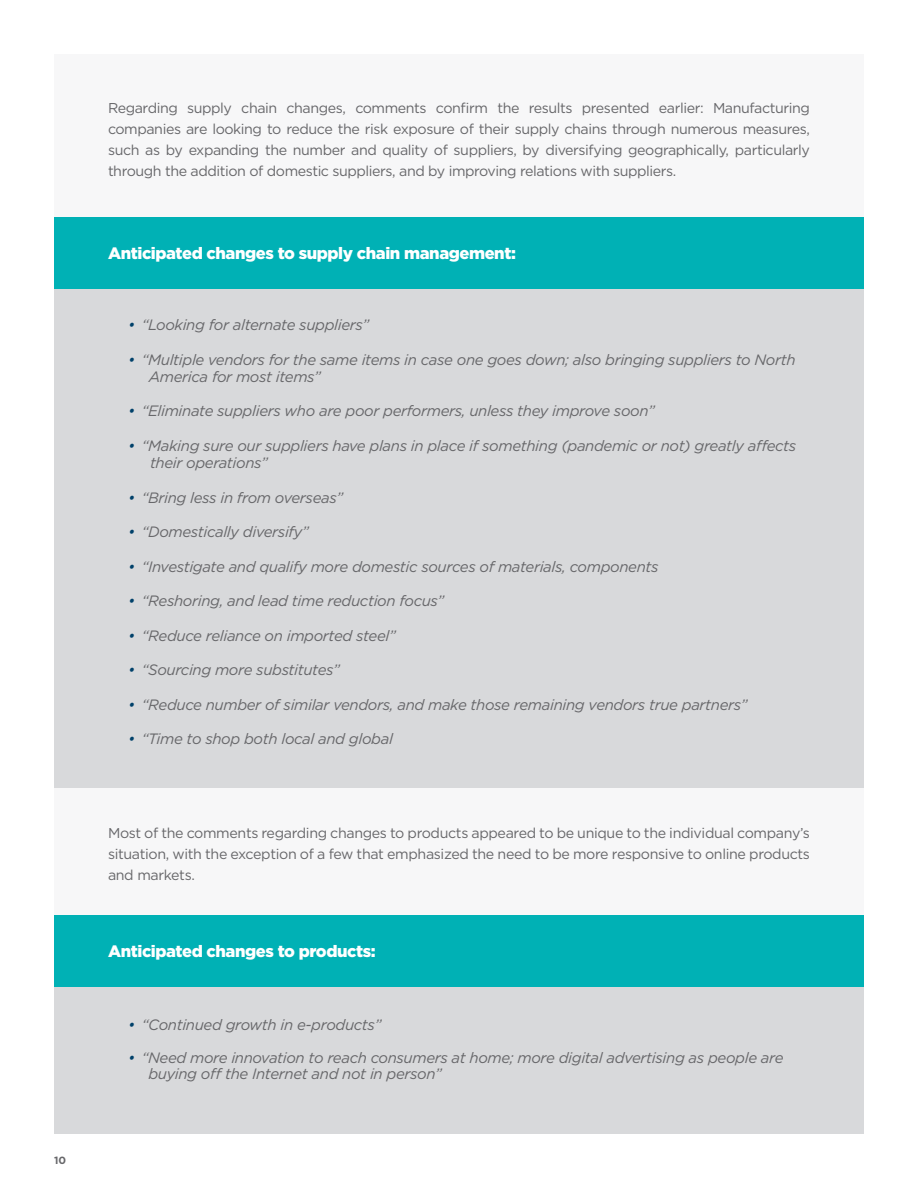
<style>
.page{position:relative;width:918px;height:1188px;background:#fff}
.page>*{position:absolute;margin:0;border:0;box-sizing:border-box;transform-origin:0 0}
.t1{font:900 16.5px "Gotham";letter-spacing:-.025em;color:#fff}
.t2{font:italic 15px "Gotham";letter-spacing:-.025em;color:#67676a}
.t3{font:14.25px/21px "Gotham";letter-spacing:-.03em;color:#67676a;text-align:justify}
.t4{font:700 10.5px "Gotham";color:#67676a}
.s1{color:#00416a}
</style>
<div class="page">
<div style="left:54px;top:54px;width:810px;height:1080px;background:#f7f7f8"></div>
<div style="left:54px;top:288px;width:810px;height:499px;background:#d8d9db"></div>
<div style="left:54px;top:975px;width:810px;height:159px;background:#d8d9db"></div>
<div style="left:54px;top:217px;width:810px;height:71px;background:#00b1b5"></div>
<div style="left:54px;top:915px;width:810px;height:71px;background:#00b1b5"></div>
<p class="t4" style="left:54px;top:1153px;width:14px">10</p>
<p class="t3" style="left:108px;top:97px;width:704px">Regarding supply chain changes, comments confirm the results presented earlier: Manufacturing companies are looking to reduce the risk exposure of their supply chains through numerous measures, such as by expanding the number and quality of suppliers, by diversifying geographically, particularly through the addition of domestic suppliers, and by improving relations with suppliers.</p>
<p class="t1" style="left:108px;top:242px;width:409px">Anticipated changes to supply chain management:</p>
<p class="t2" style="left:128px;top:315px;width:243px"><span class="s1">•</span> “Looking for alternate suppliers”</p>
<p class="t2" style="left:128px;top:350px;width:669px"><span class="s1">•</span> “Multiple vendors for the same items in case one goes down; also bringing suppliers to North</p>
<p class="t2" style="left:149px;top:367px;width:174px">America for most items”</p>
<p class="t2" style="left:128px;top:402px;width:528px"><span class="s1">•</span> “Eliminate suppliers who are poor performers, unless they improve soon”</p>
<p class="t2" style="left:128px;top:436px;width:670px"><span class="s1">•</span> “Making sure our suppliers have plans in place if something (pandemic or not) greatly affects</p>
<p class="t2" style="left:150px;top:453px;width:120px">their operations”</p>
<p class="t2" style="left:128px;top:488px;width:217px"><span class="s1">•</span> “Bring less in from overseas”</p>
<p class="t2" style="left:128px;top:522px;width:182px"><span class="s1">•</span> “Domestically diversify”</p>
<p class="t2" style="left:128px;top:557px;width:532px"><span class="s1">•</span> “Investigate and qualify more domestic sources of materials, components</p>
<p class="t2" style="left:128px;top:591px;width:318px"><span class="s1">•</span> “Reshoring, and lead time reduction focus”</p>
<p class="t2" style="left:128px;top:626px;width:269px"><span class="s1">•</span> “Reduce reliance on imported steel”</p>
<p class="t2" style="left:128px;top:660px;width:213px"><span class="s1">•</span> “Sourcing more substitutes”</p>
<p class="t2" style="left:128px;top:695px;width:621px"><span class="s1">•</span> “Reduce number of similar vendors, and make those remaining vendors true partners”</p>
<p class="t2" style="left:128px;top:729px;width:266px"><span class="s1">•</span> “Time to shop both local and global</p>
<p class="t3" style="left:108px;top:822px;width:704px">Most of the comments regarding changes to products appeared to be unique to the individual company’s situation, with the exception of a few that emphasized the need to be more responsive to online products and markets.</p>
<p class="t1" style="left:108px;top:940px;width:269px">Anticipated changes to products:</p>
<p class="t2" style="left:128px;top:1015px;width:255px"><span class="s1">•</span> “Continued growth in e-products”</p>
<p class="t2" style="left:128px;top:1048px;width:657px"><span class="s1">•</span> “Need more innovation to reach consumers at home; more digital advertising as people are</p>
<p class="t2" style="left:148px;top:1065px;width:295px">buying off the Internet and not in person”</p>
</div>
